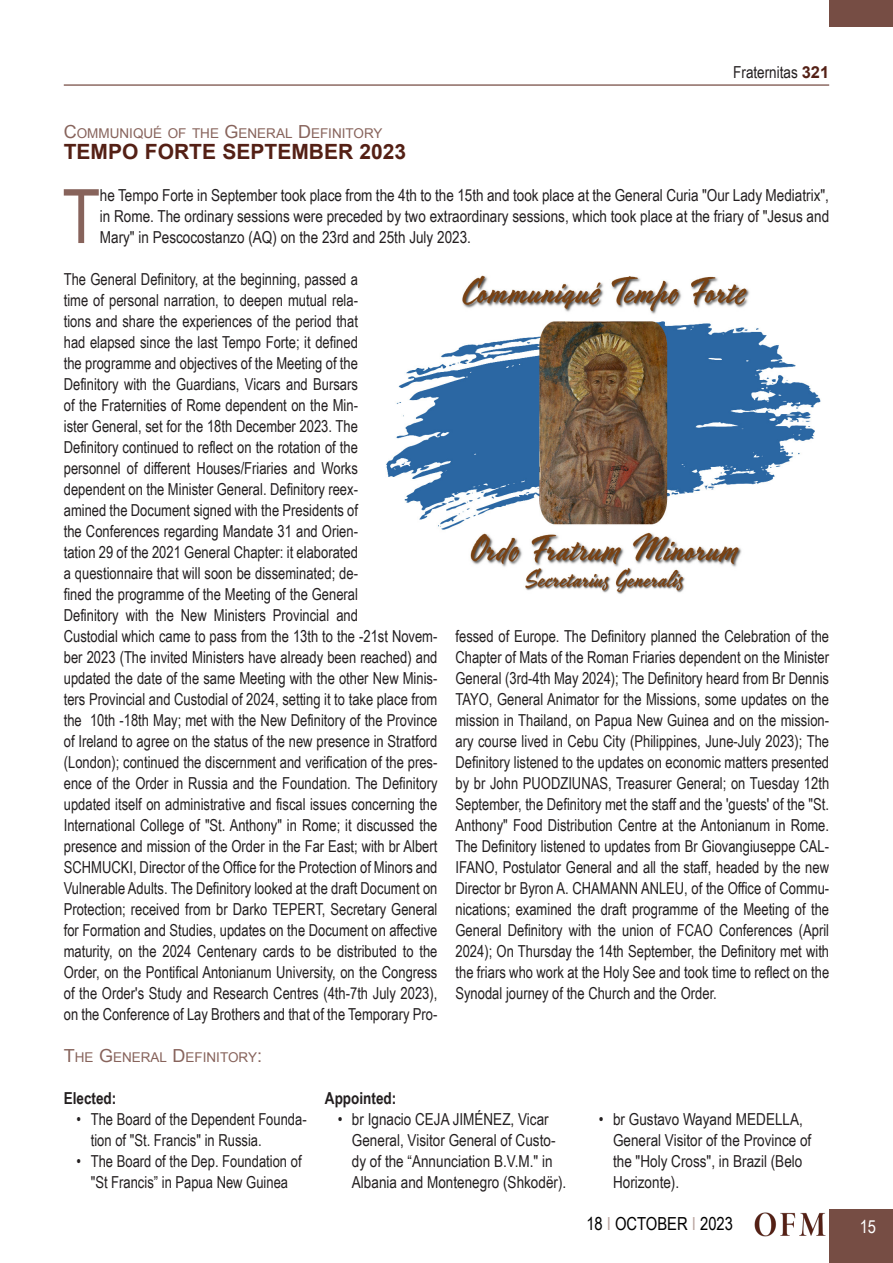
<style>
.page{position:relative;width:893px;height:1263px;background:#fff}
.page>*{position:absolute;margin:0;border:0;box-sizing:border-box;transform-origin:0 0}
.Testo_normal{font:75.15px "Arial Narrow";color:#87635b}
.Titolo{font:700 21px "Arial";color:#542015}
.t1{font:18px "Arial Narrow";color:#000}
.t2{font:18px "Arial Narrow";color:#fff}
.Testo_normal-2{font:16.5px/21px "Arial Narrow";color:#231f20;scale:.96 1}
.Testo_normal-3{font:16.5px/21px "Arial Narrow";color:#231f20}
.Testo_sinEspacio{font:700 16.5px "Arial Narrow";color:#231f20}
.Titolo_piccolo{font:13.5px "Arial";color:#87635b}
.s1{font-family:"Arial";font-weight:700;color:#542015}
.s2{font-size:18px}
.s3{color:#bba6a1}
</style>
<div class="page">
<div style="left:829px;top:1209px;width:64px;height:54px;background:#764d44"></div>
<hr style="left:64px;top:85px;width:765px;height:1px;background:#542015">
<div style="left:829px;top:0;width:64px;height:27px;background:#764d44"></div>
<img style="left:755px;top:1212px;width:71px;height:24px">
<img style="left:386px;top:275px;width:435px;height:319px">
<p class="Testo_normal-3" style="left:733px;top:61px;width:97px">Fraternitas <span class="s1">321</span></p>
<p class="Titolo_piccolo" style="left:64px;top:124px;width:320px"><span class="s2">C</span>OMMUNIQUÉ OF THE <span class="s2">G</span>ENERAL <span class="s2">D</span>EFINITORY</p>
<p class="Titolo" style="left:64px;top:138px;width:344px">TEMPO FORTE SEPTEMBER 2023</p>
<p class="Testo_normal" style="left:62px;top:161px;width:39px">T</p>
<p class="Testo_normal-3" style="left:100px;top:184px;width:731px;text-align:justify">he Tempo Forte in September took place from the 4th to the 15th and took place at the General Curia "Our Lady Mediatrix", in Rome. The ordinary sessions were preceded by two extraordinary sessions, which took place at the friary of "Jesus and Mary" in Pescocostanzo (AQ) on the 23rd and 25th July 2023.</p>
<p class="Testo_normal-2" style="left:64px;top:268px;width:391px">The General Definitory, at the beginning, passed a<br>time of personal narration, to deepen mutual rela-<br>tions and share the experiences of the period that<br>had elapsed since the last Tempo Forte; it defined<br>the programme and objectives of the Meeting of the<br>Definitory with the Guardians, Vicars and Bursars<br>of the Fraternities of Rome dependent on the Min-<br>ister General, set for the 18th December 2023. The<br>Definitory continued to reflect on the rotation of the<br>personnel of different Houses/Friaries and Works<br>dependent on the Minister General. Definitory reex-<br>amined the Document signed with the Presidents of<br>the Conferences regarding Mandate 31 and Orien-<br>tation 29 of the 2021 General Chapter: it elaborated<br>a questionnaire that will soon be disseminated; de-<br>fined the programme of the Meeting of the General<br>Definitory with the New Ministers Provincial and<br>Custodial which came to pass from the 13th to the -21st Novem&shy;ber 2023 (The invited Ministers have already been reached) and updated the date of the same Meeting with the other New Minis&shy;ters Provincial and Custodial of 2024, setting it to take place from the 10th -18th May; met with the New Definitory of the Province of Ireland to agree on the status of the new presence in Stratford (London); continued the discernment and verification of the pres&shy;ence of the Order in Russia and the Foundation. The Definitory updated itself on administrative and fiscal issues concerning the International College of "St. Anthony" in Rome; it discussed the presence and mission of the Order in the Far East; with br Albert SCHMUCKI, Director of the Office for the Protection of Minors and Vulnerable Adults. The Definitory looked at the draft Document on Protection; received from br Darko TEPERT, Secretary General for Formation and Studies, updates on the Document on affective maturity, on the 2024 Centenary cards to be distributed to the Order, on the Pontifical Antonianum University, on the Congress of the Order's Study and Research Centres (4th-7th July 2023), on the Conference of Lay Brothers and that of the Temporary Pro-</p>
<p class="Testo_normal-2" style="left:455px;top:625px;width:391px;text-align:justify">fessed of Europe. The Definitory planned the Celebration of the Chapter of Mats of the Roman Friaries dependent on the Minister General (3rd-4th May 2024); The Definitory heard from Br Dennis TAYO, General Animator for the Missions, some updates on the mission in Thailand, on Papua New Guinea and on the mission&shy;ary course lived in Cebu City (Philippines, June-July 2023); The Definitory listened to the updates on economic matters presented by br John PUODZIUNAS, Treasurer General; on Tuesday 12th September, the Definitory met the staff and the 'guests' of the "St.<br>Anthony" Food Distribution Centre at the Antonianum in Rome.<br>The Definitory listened to updates from Br Giovangiuseppe CAL-IFANO, Postulator General and all the staff, headed by the new Director br Byron A. CHAMANN ANLEU, of the Office of Commu&shy;nications; examined the draft programme of the Meeting of the General Definitory with the union of FCAO Conferences (April 2024); On Thursday the 14th September, the Definitory met with the friars who work at the Holy See and took time to reflect on the Synodal journey of the Church and the Order.</p>
<p class="Titolo_piccolo" style="left:64px;top:1048px;width:200px"><span class="s2">T</span>HE <span class="s2">G</span>ENERAL <span class="s2">D</span>EFINITORY<span class="s2">:</span></p>
<p class="Testo_sinEspacio" style="left:64px;top:1086px;width:54px">Elected:</p>
<p class="Testo_normal-2" style="left:91px;top:1108px;width:226px;text-indent:-14px">• The Board of the Dependent Founda&shy;tion of "St. Francis" in Russia.</p>
<p class="Testo_normal-2" style="left:77px;top:1150px;width:236px;text-align:center">• The Board of the Dep. Foundation of "St Francis” in Papua New Guinea</p>
<p class="Testo_sinEspacio" style="left:325px;top:1086px;width:73px">Appointed:</p>
<p class="Testo_normal-3" style="left:352px;top:1108px;width:216px;text-indent:-14px">• br Ignacio CEJA JIMÉNEZ, Vicar General, Visitor General of Custo&shy;dy of the “Annunciation B.V.M." in Albania and Montenegro (Shkodër).</p>
<p class="Testo_normal-3" style="left:613px;top:1108px;width:200px;text-indent:-14px">• br Gustavo Wayand MEDELLA,<br>General Visitor of the Province of the "Holy Cross", in Brazil (Belo<br>Horizonte).</p>
<p class="t1" style="left:586px;top:1210px;width:148px">18 <span class="s3">I</span> OCTOBER <span class="s3">I</span> 2023</p>
<p class="t2" style="left:860px;top:1213px;width:18px">15</p>
</div>
